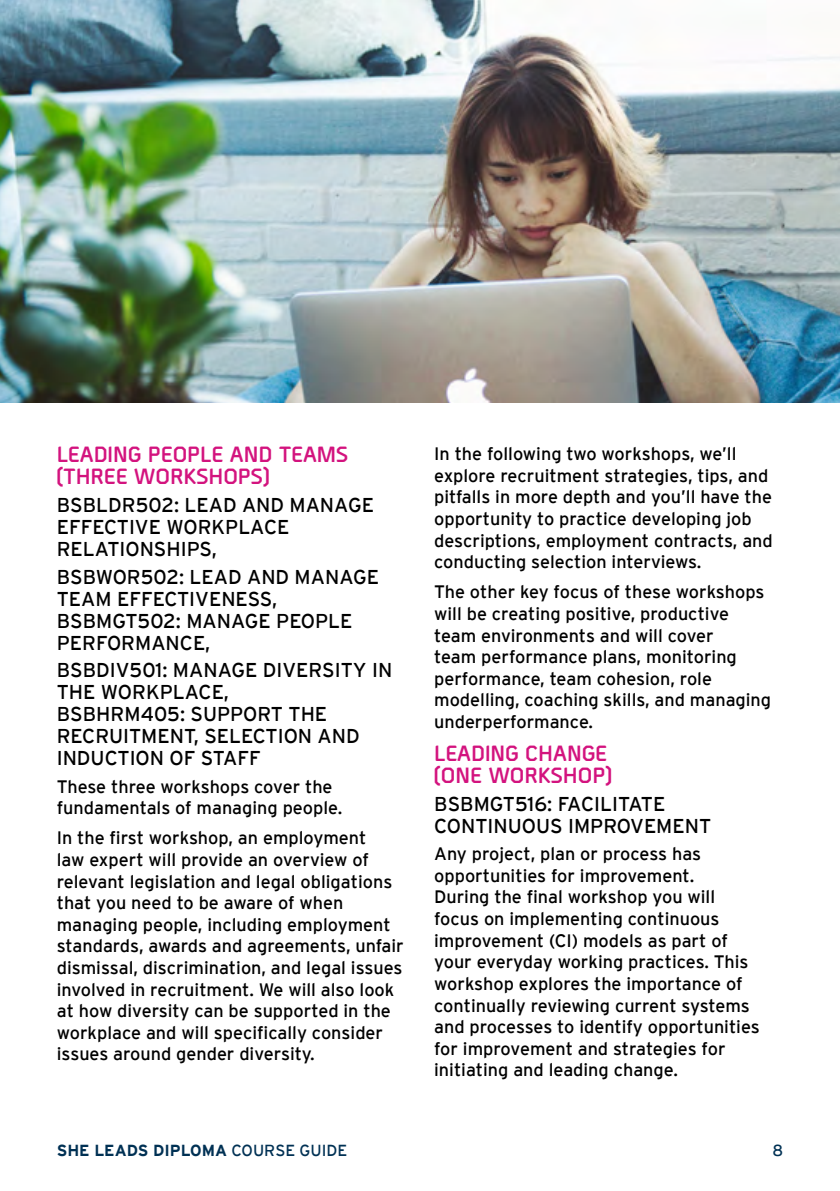
<style>
.page{position:relative;width:840px;height:1191px;background:#fff}
.page>*{position:absolute;margin:0;border:0;box-sizing:border-box;transform-origin:0 0}
.H3_copy{font:700 22px/22px "Borda";color:#d3137e}
.Body_1_5_after{font:20px/22px "Interstate";color:#000}
.Body_1_5_after-2{font:18px/21.6px "Interstate";color:#000}
.t1{font:700 16px "Interstate";color:#003154}
.t2{font:16px "Interstate";color:#003154}
.s1{font-weight:400}
</style>
<div class="page">
<img style="left:0;top:0;width:839px;height:403px">
<p class="H3_copy" style="left:57px;top:442px;width:293px">LEADING PEOPLE AND TEAMS (THREE WORKSHOPS)</p>
<p class="Body_1_5_after" style="left:57px;top:494px;width:318px">BSBLDR502: LEAD AND MANAGE<br>EFFECTIVE WORKPLACE<br>RELATIONSHIPS,</p>
<p class="Body_1_5_after" style="left:57px;top:565px;width:323px">BSBWOR502: LEAD AND MANAGE<br>TEAM EFFECTIVENESS,<br>BSBMGT502: MANAGE PEOPLE<br>PERFORMANCE,</p>
<p class="Body_1_5_after" style="left:57px;top:659px;width:337px">BSBDIV501: MANAGE DIVERSITY IN<br>THE WORKPLACE,<br>BSBHRM405: SUPPORT THE<br>RECRUITMENT, SELECTION AND<br>INDUCTION OF STAFF</p>
<p class="Body_1_5_after-2" style="left:57px;top:775px;width:287px">These three workshops cover the fundamentals of managing people.</p>
<p class="Body_1_5_after-2" style="left:57px;top:827px;width:348px">In the first workshop, an employment<br>law expert will provide an overview of relevant legislation and legal obligations that you need to be aware of when managing people, including employment standards, awards and agreements, unfair dismissal, discrimination, and legal issues involved in recruitment. We will also look at how diversity can be supported in the workplace and will specifically consider issues around gender diversity.</p>
<p class="Body_1_5_after-2" style="left:434px;top:443px;width:340px">In the following two workshops, we’ll explore recruitment strategies, tips, and pitfalls in more depth and you’ll have the opportunity to practice developing job descriptions, employment contracts, and conducting selection interviews.</p>
<p class="Body_1_5_after-2" style="left:434px;top:581px;width:338px">The other key focus of these workshops will be creating positive, productive team environments and will cover<br>team performance plans, monitoring performance, team cohesion, role modelling, coaching skills, and managing underperformance.</p>
<p class="H3_copy" style="left:434px;top:741px;width:179px">LEADING CHANGE (ONE WORKSHOP)</p>
<h4 class="Body_1_5_after" style="left:434px;top:792px;width:278px">BSBMGT516: FACILITATE<br>CONTINUOUS IMPROVEMENT</h4>
<p class="Body_1_5_after-2" style="left:434px;top:843px;width:327px">Any project, plan or process has opportunities for improvement.<br>During the final workshop you will focus on implementing continuous improvement (CI) models as part of your everyday working practices. This workshop explores the importance of continually reviewing current systems and processes to identify opportunities for improvement and strategies for initiating and leading change.</p>
<p class="t1" style="left:57px;top:1141px;width:292px">SHE LEADS DIPLOMA <span class="s1">COURSE GUIDE</span></p>
<p class="t2" style="left:772px;top:1141px;width:12px">8</p>
</div>
